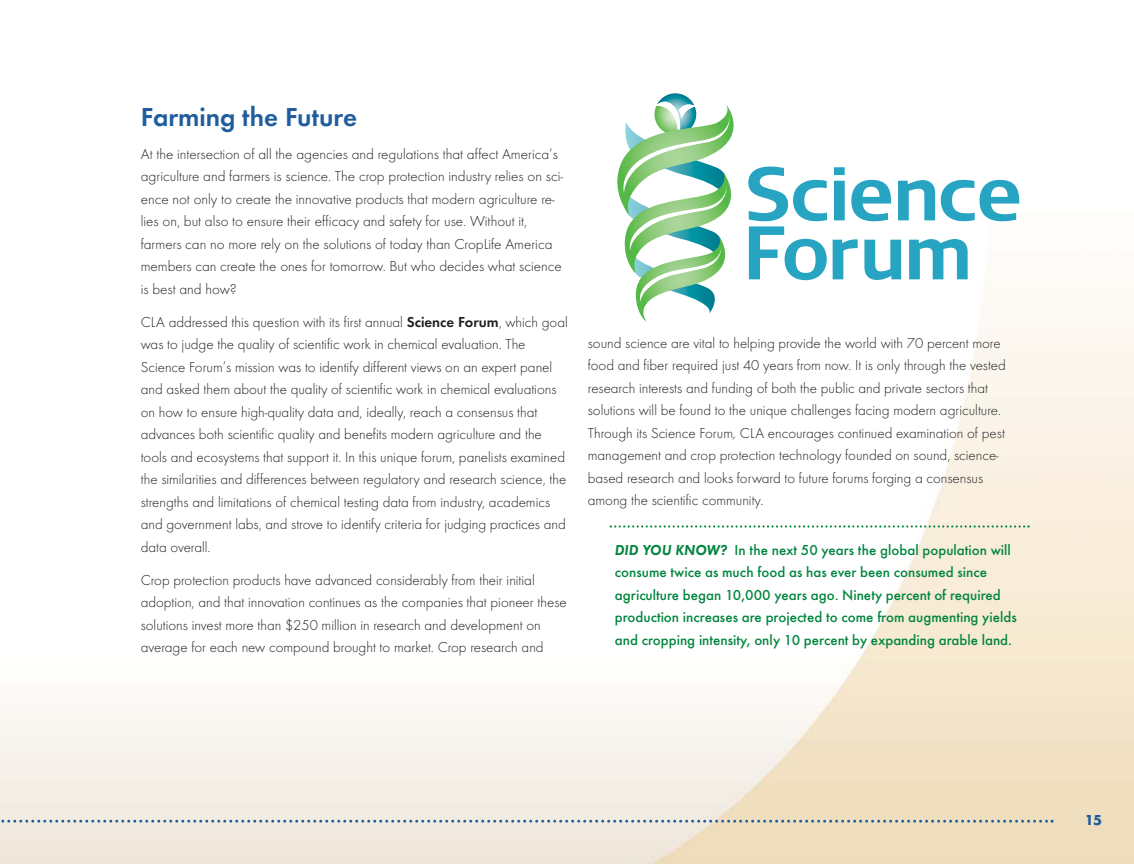
<style>
.page{position:relative;width:1134px;height:864px;background:#fff}
.page>*{position:absolute;margin:0;border:0;box-sizing:border-box;transform-origin:0 0}
.t1{font:600 27px "Futura T";color:#205d9d}
.t2{font:300 15px/22.5px "Futura T";color:#231f20}
.t3{font:500 15px/22.5px "Futura T";color:#00853e}
.t4{font:700 15px "Futura T";color:#205d9d}
.s1{font-weight:600}
.s2{font-style:italic}
.s3{font-weight:600;font-style:italic}
</style>
<div class="page">
<svg style="left:610px;top:525px;width:420px;height:3px"></svg>
<svg style="left:0;top:820px;width:1054px;height:3px;background:#a8b7c1"></svg>
<svg style="left:834px;top:167px;width:11px;height:53px"></svg>
<svg style="left:851px;top:180px;width:40px;height:41px"></svg>
<svg style="left:898px;top:180px;width:37px;height:40px"></svg>
<svg style="left:941px;top:180px;width:78px;height:41px"></svg>
<svg style="left:617px;top:93px;width:210px;height:229px"></svg>
<svg style="left:833px;top:239px;width:25px;height:40px"></svg>
<svg style="left:864px;top:240px;width:37px;height:40px"></svg>
<svg style="left:909px;top:239px;width:59px;height:40px"></svg>
<h1 class="t1" style="left:141px;top:105px;width:218px">Farming the Future</h1>
<p class="t2" style="left:141px;top:144px;width:424px">At the intersection of all the agencies and regulations that affect America’s agriculture and farmers is science. The crop protection industry relies on sci&shy;ence not only to create the innovative products that modern agriculture re&shy;lies on, but also to ensure their efficacy and safety for use. Without it, farmers can no more rely on the solutions of today than CropLife America members can create the ones for tomorrow. But who decides what science is best and how?</p>
<p class="t2" style="left:141px;top:312px;width:429px">CLA addressed this question with its first annual <span class="s1">Science Forum</span>, which goal was to judge the quality of scientific work in chemical evaluation. The Science Forum’s mission was to identify different views on an expert panel and asked them about the quality of scientific work in chemical evaluations on how to ensure high-quality data and, ideally, reach a consensus that advances both scientific quality and benefits modern agriculture and the tools and ecosystems that support it. In this unique forum, panelists examined the similarities and differences between regulatory and research science, the strengths and limitations of chemical testing data from industry, academics and government labs, and strove to identify criteria for judging practices and data overall.</p>
<p class="t2" style="left:141px;top:570px;width:427px">Crop protection products have advanced considerably from their initial adoption, and that innovation continues as the companies that pioneer these solutions invest more than $250 million in research and development on average for each new compound brought to market. Crop research and</p>
<p class="t2" style="left:588px;top:333px;width:420px">sound science are vital to helping provide the world with 70 percent more food and fiber required just 40 years from now. It is only through the vested research interests and funding of both the public and private sectors that solutions will be found to the unique challenges facing modern agriculture.<br>Through its Science Forum<span class="s2">,</span> CLA encourages continued examination of pest management and crop protection technology founded on sound, science&shy;based research and looks forward to future forums forging a consensus among the scientific community.</p>
<p class="t3" style="left:615px;top:540px;width:403px"><span class="s3">DID YOU KNOW?</span> In the next 50 years the global population will consume twice as much food as has ever been consumed since agriculture began 10,000 years ago. Ninety percent of required production increases are projected to come from augmenting yields and cropping intensity, only 10 percent by expanding arable land.</p>
<p class="t4" style="left:1085px;top:814px;width:19px">15</p>
</div>
